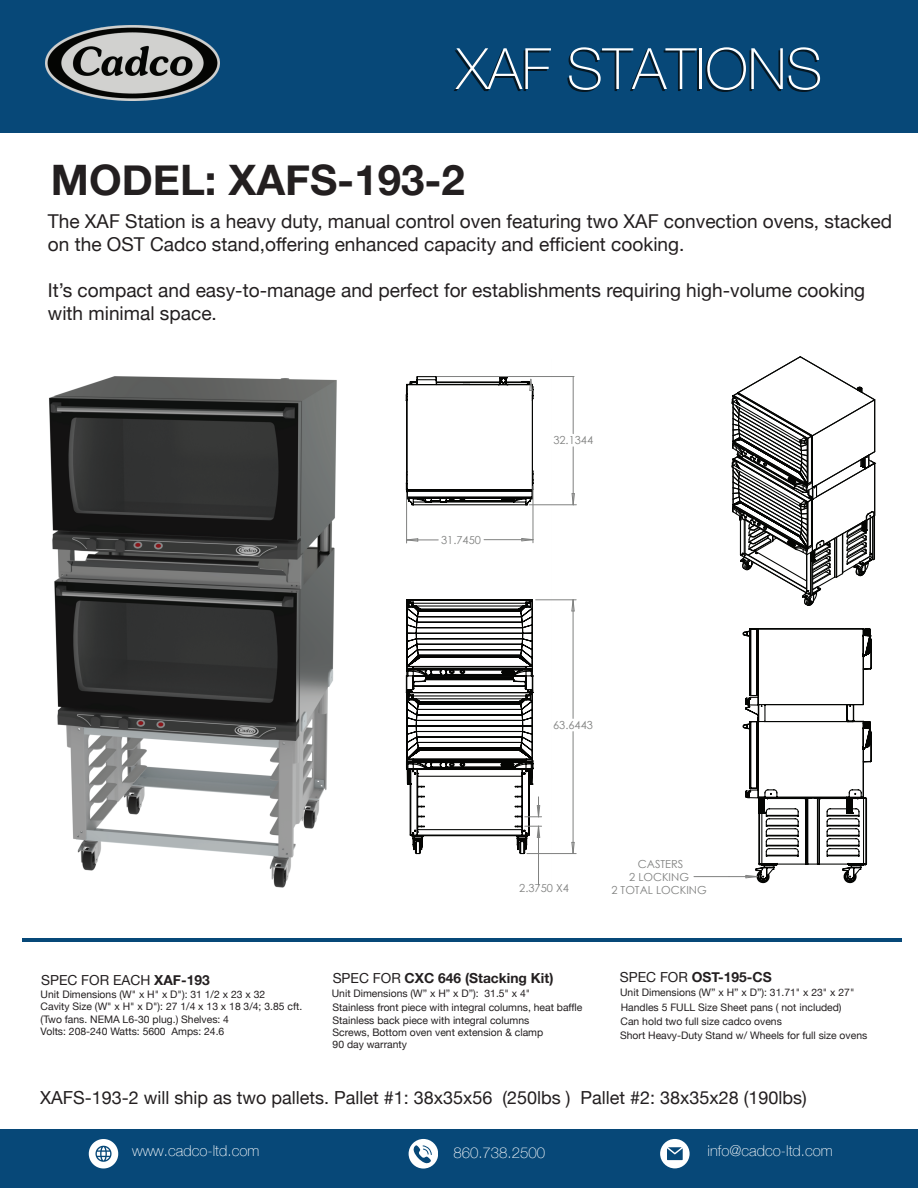
<style>
.page{position:relative;width:918px;height:1188px;background:#fff}
.page>*{position:absolute;margin:0;border:0;box-sizing:border-box;transform-origin:0 0}
.t1{font:100 57px "Helvetica Neue";color:#fff}
.t2{font:700 42px "Helvetica Neue";color:#231f20}
.t3{font:19.05px/23px "Helvetica Neue";color:#231f20}
.t4{font:18px "Helvetica Neue";color:#231f20}
.t5{font:100 15px "Helvetica Neue";color:#fff}
.t6{font:700 13.8px "Helvetica Neue";color:#231f20}
.t7{font:13.8px "Helvetica Neue";color:#231f20}
.t8{font:11.1px/13.2px "Century Gothic";color:#808180;text-align:center}
.t9{font:10.35px/12.5px "Helvetica Neue";color:#231f20}
.s1{font-weight:700}
.s2{font-weight:400}
</style>
<div class="page">
<img style="left:49px;top:376px;width:502px;height:512px">
<div style="left:0;top:0;width:918px;height:132px;background:#074878"></div>
<img style="left:45px;top:25px;width:174px;height:76px">
<div style="left:0;top:1130px;width:918px;height:58px;background:#074878"></div>
<svg style="left:89px;top:1139px;width:29px;height:29px"></svg>
<svg style="left:409px;top:1139px;width:29px;height:29px"></svg>
<svg style="left:660px;top:1139px;width:29px;height:29px"></svg>
<hr style="left:694px;top:876px;width:35px;height:1px;background:#808180">
<svg style="left:729px;top:628px;width:143px;height:256px"></svg>
<hr style="left:538px;top:826px;width:1px;height:59px;background:#808180">
<svg style="left:405px;top:598px;width:137px;height:257px"></svg>
<svg style="left:571px;top:600px;width:4px;height:12px"></svg>
<svg style="left:571px;top:842px;width:4px;height:11px"></svg>
<hr style="left:573px;top:600px;width:1px;height:118px;background:#808180">
<hr style="left:573px;top:732px;width:1px;height:122px;background:#808180">
<hr style="left:536px;top:599px;width:40px;height:1px;background:#808180">
<hr style="left:527px;top:853px;width:49px;height:1px;background:#808180">
<svg style="left:405px;top:376px;width:129px;height:130px"></svg>
<svg style="left:571px;top:493px;width:4px;height:13px"></svg>
<hr style="left:573px;top:377px;width:1px;height:57px;background:#808180">
<hr style="left:573px;top:447px;width:1px;height:58px;background:#808180">
<hr style="left:437px;top:376px;width:137px;height:1px;background:#808180">
<hr style="left:529px;top:504px;width:47px;height:1px;background:#808180">
<svg style="left:521px;top:538px;width:12px;height:4px"></svg>
<hr style="left:484px;top:539px;width:49px;height:1px;background:#808180">
<hr style="left:533px;top:486px;width:1px;height:57px;background:#808180">
<svg style="left:407px;top:538px;width:12px;height:4px"></svg>
<hr style="left:407px;top:540px;width:31px;height:1px;background:#808180">
<hr style="left:406px;top:493px;width:1px;height:50px;background:#808180">
<svg style="left:731px;top:356px;width:145px;height:250px"></svg>
<hr style="left:23px;top:939px;width:879px;height:3px;background:#074878">
<h1 class="t1" style="left:456px;top:26px;width:367px">XAF STATIONS</h1>
<h2 class="t2" style="left:51px;top:147px;width:415px">MODEL: XAFS-193-2</h2>
<h3 class="t3" style="left:48px;top:211px;width:846px">The XAF Station is a heavy duty, manual control oven featuring two XAF convection ovens, stacked on the OST Cadco stand,offering enhanced capacity and efficient cooking.</h3>
<h3 class="t3" style="left:48px;top:280px;width:819px">It’s compact and easy-to-manage and perfect for establishments requiring high-volume cooking with minimal space.</h3>
<p class="t8" style="left:441px;top:533px;width:41px">31.7450</p>
<p class="t8" style="left:553px;top:434px;width:41px">32.1344</p>
<p class="t8" style="left:553px;top:718px;width:41px">63.6443</p>
<p class="t8" style="left:519px;top:881px;width:51px">2.3750 X4</p>
<p class="t8" style="left:611px;top:857px;width:97px">CASTERS<br>2 LOCKING<br>2 TOTAL LOCKING</p>
<h3 class="t7" style="left:41px;top:971px;width:170px">SPEC FOR EACH <span class="s1">XAF-193</span></h3>
<h3 class="t6" style="left:333px;top:967px;width:222px"><span class="s2">SPEC FOR</span> CXC 646 (Stacking Kit)</h3>
<p class="t9" style="left:332px;top:987px;width:252px;line-height:13.8px">Unit Dimensions (W” x H” x D”): 31.5" x 4"<br>Stainless front piece with integral columns, heat baffle</p>
<p class="t9" style="left:333px;top:1014px;width:212px">Stainless back piece with integral columns<br>Screws, Bottom oven vent extension &amp; clamp<br>90 day warranty</p>
<p class="t9" style="left:41px;top:989px;width:263px">Unit Dimensions (W" x H" x D"): 31 1/2 x 23 x 32<br>Cavity Size (W" x H" x D"): 27 1/4 x 13 x 18 3/4; 3.85 cft. (Two fans. NEMA L6-30 plug.) Shelves: 4<br>Volts: 208-240 Watts: 5600 Amps: 24.6</p>
<h3 class="t6" style="left:620px;top:966px;width:153px"><span class="s2">SPEC FOR</span> OST-195-CS</h3>
<p class="t9" style="left:620px;top:987px;width:236px">Unit Dimensions (W” x H” x D”): 31.71" x 23" x 27"</p>
<p class="t9" style="left:621px;top:1001px;width:223px;line-height:13.8px">Handles 5 FULL Size Sheet pans ( not included)<br>Can hold two full size cadco ovens</p>
<p class="t9" style="left:620px;top:1030px;width:249px">Short Heavy-Duty Stand w/ Wheels for full size ovens</p>
<h3 class="t4" style="left:40px;top:1085px;width:768px">XAFS-193-2 will ship as two pallets. Pallet #1: 38x35x56 (250lbs ) Pallet #2: 38x35x28 (190lbs)</h3>
<h3 class="t5" style="left:132px;top:1140px;width:129px">www.cadco-ltd.com</h3>
<h3 class="t5" style="left:453px;top:1141px;width:93px">860.738.2500</h3>
<h3 class="t5" style="left:708px;top:1140px;width:127px">info@cadco-ltd.com</h3>
</div>
